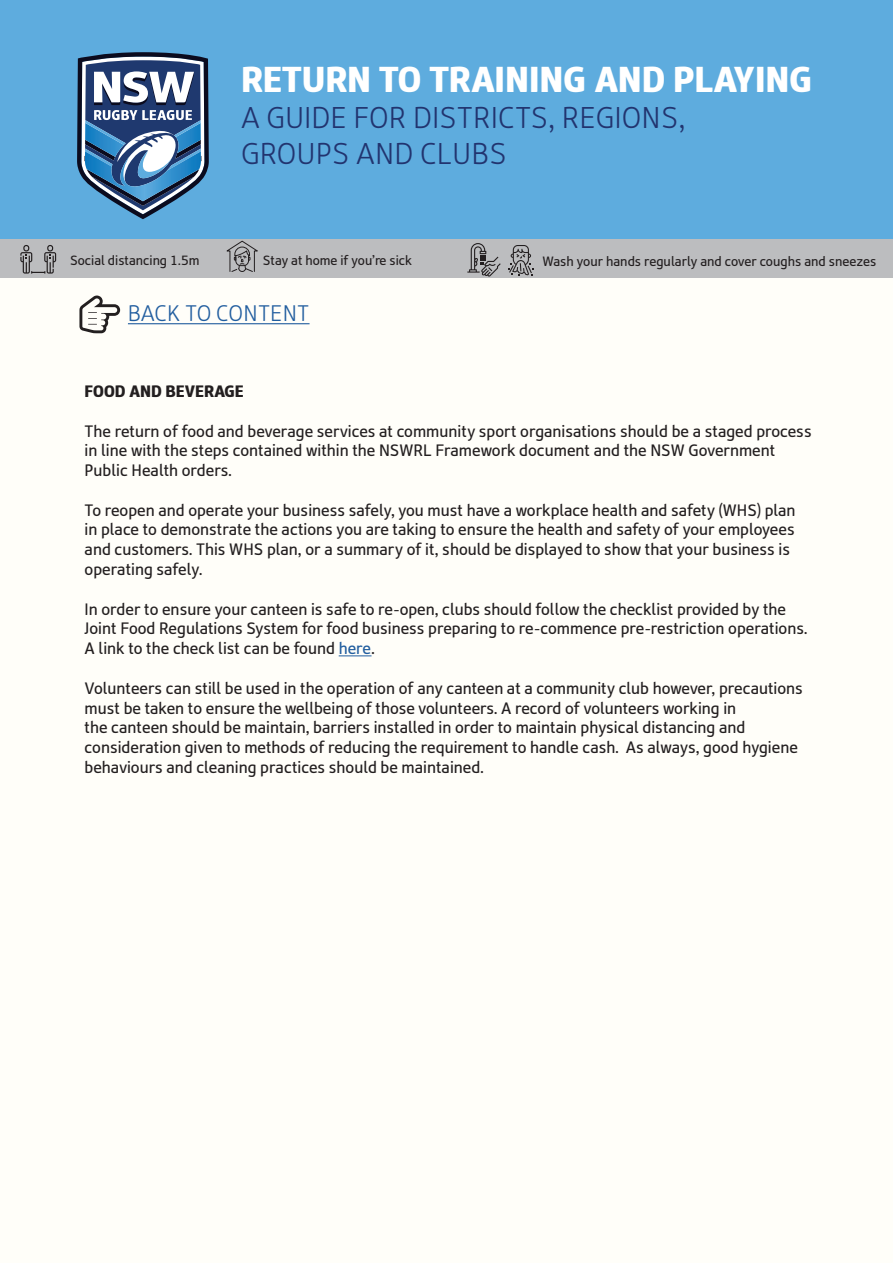
<style>
.page{position:relative;width:893px;height:1263px;background:#fff}
.page>*{position:absolute;margin:0;border:0;box-sizing:border-box;transform-origin:0 0}
.t1{font:900 36px "RL Font";color:#fff}
.t2{font:300 30px/36px "RL Font";color:#22346f}
.t3{font:300 22.5px "RL Font";color:#225e9f}
.t4{font:16.5px/19.8px "RL Font";color:#231f20}
.t5{font:900 16.5px "RL Font";color:#231f20}
.t6{font:13.5px "RL Font";color:#231f20}
.t7{font:13.35px "RL Font";color:#231f20}
.s1{color:#225e9f}
</style>
<div class="page">
<div style="left:0;top:0;width:893px;height:259px;background:#5eacde"></div>
<svg style="left:77px;top:52px;width:132px;height:167px"></svg>
<div style="left:0;top:240px;width:893px;height:38px;background:#bcbdbf"></div>
<svg style="left:20px;top:245px;width:36px;height:29px"></svg>
<svg style="left:226px;top:240px;width:32px;height:32px"></svg>
<svg style="left:467px;top:243px;width:34px;height:34px"></svg>
<svg style="left:508px;top:245px;width:25px;height:31px"></svg>
<div style="left:0;top:278px;width:893px;height:985px;background:#fffef9"></div>
<hr style="left:339px;top:655px;width:32px;height:1px;background:#225e9f">
<hr style="left:128px;top:323px;width:182px;height:1px;background:#225e9f">
<svg style="left:79px;top:296px;width:41px;height:37px"></svg>
<h1 class="t1" style="left:241px;top:66px;width:572px">RETURN TO TRAINING AND PLAYING</h1>
<h2 class="t2" style="left:241px;top:99px;width:446px">A GUIDE FOR DISTRICTS, REGIONS,<br>GROUPS AND CLUBS</h2>
<p class="t7" style="left:70px;top:256px;width:131px">Social distancing 1.5m</p>
<p class="t7" style="left:263px;top:256px;width:151px">Stay at home if you’re sick</p>
<p class="t6" style="left:543px;top:256px;width:335px">Wash your hands regularly and cover coughs and sneezes</p>
<h3 class="t3" style="left:128px;top:301px;width:183px">BACK TO CONTENT</h3>
<p class="t5" style="left:85px;top:385px;width:161px">FOOD AND BEVERAGE</p>
<p class="t4" style="left:85px;top:423px;width:728px">The return of food and beverage services at community sport organisations should be a staged process in line with the steps contained within the NSWRL Framework document and the NSW Government<br>Public Health orders.</p>
<p class="t4" style="left:85px;top:502px;width:712px">To reopen and operate your business safely, you must have a workplace health and safety (WHS) plan in place to demonstrate the actions you are taking to ensure the health and safety of your employees and customers. This WHS plan, or a summary of it, should be displayed to show that your business is operating safely.</p>
<p class="t4" style="left:85px;top:601px;width:724px">In order to ensure your canteen is safe to re-open, clubs should follow the checklist provided by the<br>Joint Food Regulations System for food business preparing to re-commence pre-restriction operations.<br>A link to the check list can be found <span class="s1">here</span>.</p>
<p class="t4" style="left:85px;top:680px;width:720px">Volunteers can still be used in the operation of any canteen at a community club however, precautions must be taken to ensure the wellbeing of those volunteers. A record of volunteers working in<br>the canteen should be maintain, barriers installed in order to maintain physical distancing and consideration given to methods of reducing the requirement to handle cash. As always, good hygiene behaviours and cleaning practices should be maintained.</p>
</div>
